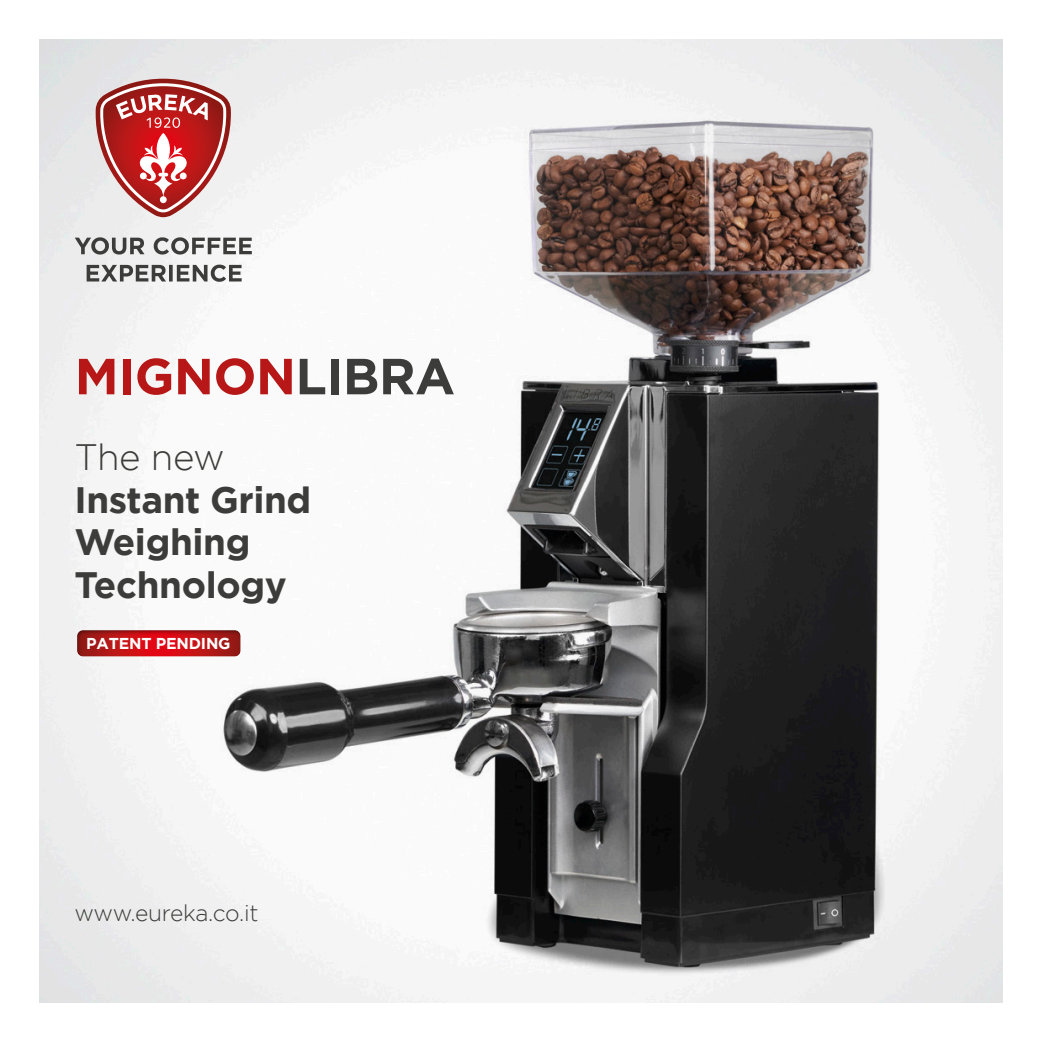
<style>
.page{position:relative;width:1042px;height:1042px;background:#fff}
.page>*{position:absolute;margin:0;border:0;box-sizing:border-box;transform-origin:0 0}
.t1{font:700 50.57px "Gotham";letter-spacing:-.01em;color:#b71817}
.t2{font:700 36.75px "Gotham";letter-spacing:-.01em;color:#3c3c3a}
.t3{font:300 36.75px "Gotham";letter-spacing:-.02em;color:#3c3c3a}
.t4{font:300 22.75px "Gotham";letter-spacing:-.02em;color:#3c3c3a}
.t5{font:700 15.75px "Gotham";letter-spacing:-.01em;color:#fff}
.s1{color:#3c3c3a}
</style>
<div class="page">
<img style="left:140px;top:61px;width:837px;height:941px">
<svg style="left:96px;top:79px;width:135px;height:138px"></svg>
<svg style="left:87px;top:265px;width:155px;height:17px"></svg>
<svg style="left:75px;top:237px;width:177px;height:17px"></svg>
<div style="left:76px;top:627px;width:167px;height:30px;background:#000;opacity:.45"></div>
<p class="t1" style="left:75px;top:343px;width:382px">MIGNON<span class="s1">LIBRA</span></p>
<p class="t3" style="left:74px;top:434px;width:152px">The new</p>
<p class="t2" style="left:74px;top:475px;width:238px">Instant Grind</p>
<p class="t2" style="left:74px;top:518px;width:178px">Weighing</p>
<p class="t2" style="left:74px;top:561px;width:214px">Technology</p>
<p class="t5" style="left:86px;top:633px;width:146px">PATENT PENDING</p>
<p class="t4" style="left:74px;top:899px;width:186px">www.eureka.co.it</p>
</div>
